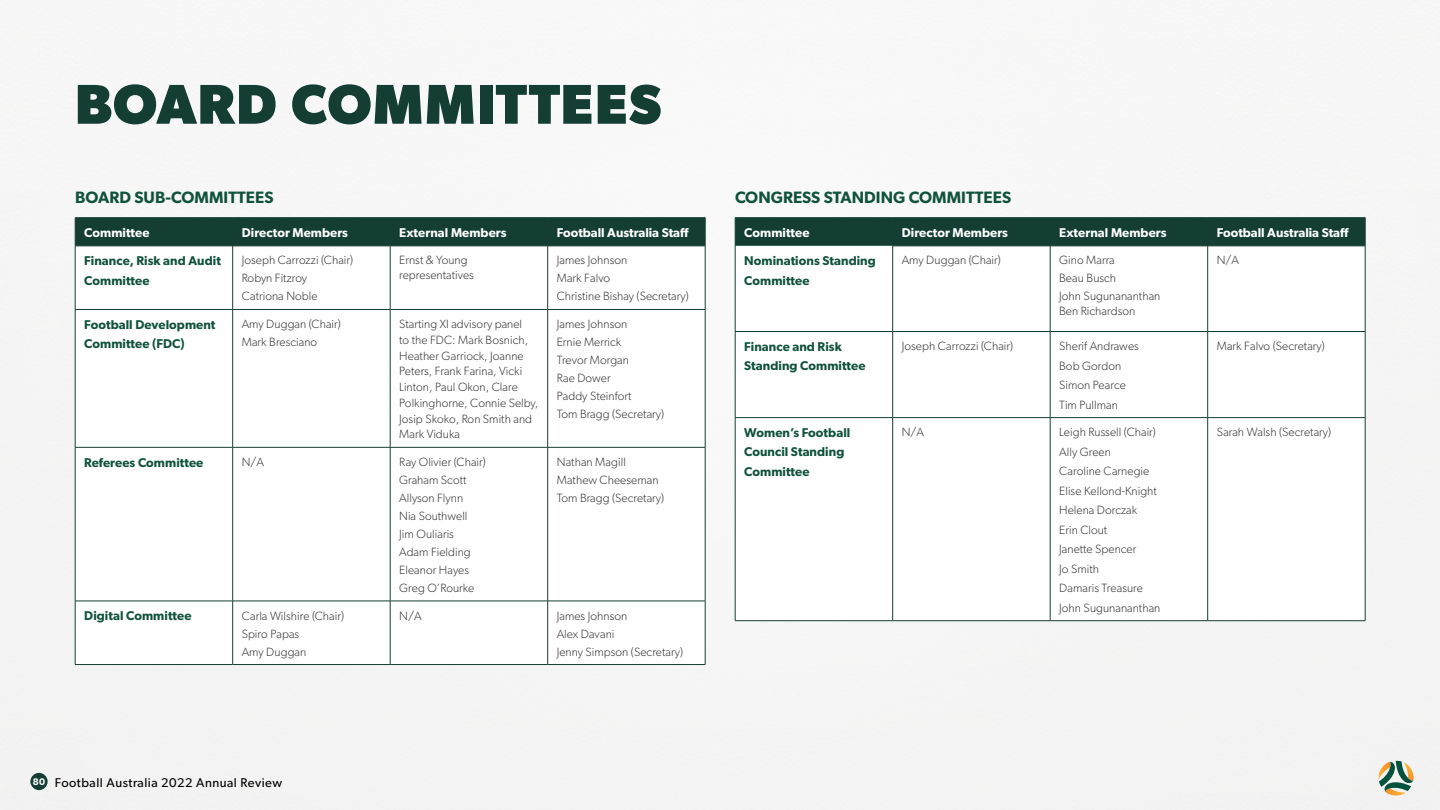
<style>
.page{position:relative;width:1440px;height:810px;background:#fff}
.page>*{position:absolute;margin:0;border:0;box-sizing:border-box;transform-origin:0 0}
.t1{font:700 56.25px "Gibson";letter-spacing:.02em;color:#143e34}
.t2{font:600 16.5px "Gibson";letter-spacing:.005em;color:#10523c}
.t3{font:600 12.75px/19.5px "Gibson";letter-spacing:.005em;color:#10523c}
.t4{font:600 12.75px "Gibson";letter-spacing:.005em;color:#fff}
.t5{font:12.75px "Gibson";letter-spacing:.04em;color:#000}
.t6{font:300 12px/18px "Gibson";letter-spacing:.005em;color:#333}
.s1{font-weight:600;font-size:9.68px;color:#fff}
</style>
<div class="page">
<div style="left:0;top:3px;width:1440px;height:807px;background:#f6f6f6"></div>
<div style="left:30px;top:773px;width:18px;height:17px;background:#143e34;border-radius:50%"></div>
<svg style="left:1378px;top:761px;width:36px;height:35px"></svg>
<svg style="left:76px;top:247px;width:629px;height:417px"></svg>
<hr style="left:75px;top:246px;width:158px;height:1px;background:#143e34">
<hr style="left:75px;top:246px;width:1px;height:63px;background:#143e34">
<hr style="left:232px;top:246px;width:1px;height:63px;background:#143e34">
<hr style="left:75px;top:309px;width:158px;height:1px;background:#143e34">
<hr style="left:75px;top:310px;width:1px;height:137px;background:#143e34">
<hr style="left:232px;top:310px;width:1px;height:137px;background:#143e34">
<hr style="left:75px;top:447px;width:158px;height:1px;background:#143e34">
<hr style="left:75px;top:448px;width:1px;height:153px;background:#143e34">
<hr style="left:232px;top:448px;width:1px;height:153px;background:#143e34">
<hr style="left:75px;top:601px;width:158px;height:1px;background:#143e34">
<hr style="left:75px;top:601px;width:1px;height:63px;background:#143e34">
<hr style="left:232px;top:601px;width:1px;height:63px;background:#143e34">
<hr style="left:75px;top:664px;width:158px;height:1px;background:#143e34">
<div style="left:75px;top:218px;width:631px;height:28px;background:#143e34"></div>
<hr style="left:233px;top:246px;width:157px;height:1px;background:#143e34">
<hr style="left:390px;top:246px;width:158px;height:1px;background:#143e34">
<hr style="left:390px;top:246px;width:1px;height:63px;background:#143e34">
<hr style="left:548px;top:246px;width:157px;height:1px;background:#143e34">
<hr style="left:548px;top:246px;width:1px;height:63px;background:#143e34">
<hr style="left:705px;top:246px;width:1px;height:63px;background:#143e34">
<hr style="left:233px;top:309px;width:157px;height:1px;background:#143e34">
<hr style="left:390px;top:309px;width:158px;height:1px;background:#143e34">
<hr style="left:390px;top:310px;width:1px;height:137px;background:#143e34">
<hr style="left:548px;top:309px;width:157px;height:1px;background:#143e34">
<hr style="left:548px;top:310px;width:1px;height:137px;background:#143e34">
<hr style="left:705px;top:310px;width:1px;height:137px;background:#143e34">
<hr style="left:233px;top:447px;width:157px;height:1px;background:#143e34">
<hr style="left:390px;top:447px;width:158px;height:1px;background:#143e34">
<hr style="left:390px;top:448px;width:1px;height:153px;background:#143e34">
<hr style="left:548px;top:447px;width:157px;height:1px;background:#143e34">
<hr style="left:548px;top:448px;width:1px;height:153px;background:#143e34">
<hr style="left:705px;top:448px;width:1px;height:153px;background:#143e34">
<hr style="left:233px;top:601px;width:157px;height:1px;background:#143e34">
<hr style="left:390px;top:601px;width:158px;height:1px;background:#143e34">
<hr style="left:390px;top:601px;width:1px;height:63px;background:#143e34">
<hr style="left:548px;top:601px;width:157px;height:1px;background:#143e34">
<hr style="left:548px;top:601px;width:1px;height:63px;background:#143e34">
<hr style="left:705px;top:601px;width:1px;height:63px;background:#143e34">
<hr style="left:233px;top:664px;width:157px;height:1px;background:#143e34">
<hr style="left:390px;top:664px;width:158px;height:1px;background:#143e34">
<hr style="left:548px;top:664px;width:157px;height:1px;background:#143e34">
<svg style="left:736px;top:246px;width:629px;height:375px"></svg>
<div style="left:735px;top:218px;width:631px;height:28px;background:#143e34"></div>
<hr style="left:735px;top:246px;width:1px;height:85px;background:#143e34">
<hr style="left:892px;top:246px;width:158px;height:1px;background:#143e34">
<hr style="left:892px;top:246px;width:1px;height:85px;background:#143e34">
<hr style="left:1050px;top:246px;width:158px;height:1px;background:#143e34">
<hr style="left:1050px;top:246px;width:1px;height:85px;background:#143e34">
<hr style="left:1208px;top:246px;width:157px;height:1px;background:#143e34">
<hr style="left:1208px;top:246px;width:1px;height:85px;background:#143e34">
<hr style="left:1365px;top:246px;width:1px;height:85px;background:#143e34">
<hr style="left:735px;top:331px;width:158px;height:1px;background:#143e34">
<hr style="left:735px;top:332px;width:1px;height:85px;background:#143e34">
<hr style="left:893px;top:331px;width:157px;height:1px;background:#143e34">
<hr style="left:892px;top:332px;width:1px;height:85px;background:#143e34">
<hr style="left:1050px;top:331px;width:158px;height:1px;background:#143e34">
<hr style="left:1050px;top:332px;width:1px;height:85px;background:#143e34">
<hr style="left:1208px;top:331px;width:157px;height:1px;background:#143e34">
<hr style="left:1208px;top:332px;width:1px;height:85px;background:#143e34">
<hr style="left:1365px;top:332px;width:1px;height:85px;background:#143e34">
<hr style="left:735px;top:417px;width:158px;height:1px;background:#143e34">
<hr style="left:735px;top:418px;width:1px;height:203px;background:#143e34">
<hr style="left:893px;top:417px;width:157px;height:1px;background:#143e34">
<hr style="left:892px;top:418px;width:1px;height:203px;background:#143e34">
<hr style="left:1050px;top:417px;width:158px;height:1px;background:#143e34">
<hr style="left:1050px;top:418px;width:1px;height:203px;background:#143e34">
<hr style="left:1208px;top:417px;width:157px;height:1px;background:#143e34">
<hr style="left:1208px;top:418px;width:1px;height:203px;background:#143e34">
<hr style="left:1365px;top:418px;width:1px;height:203px;background:#143e34">
<hr style="left:735px;top:621px;width:158px;height:1px;background:#143e34">
<hr style="left:893px;top:621px;width:157px;height:1px;background:#143e34">
<hr style="left:1050px;top:621px;width:158px;height:1px;background:#143e34">
<hr style="left:1208px;top:621px;width:157px;height:1px;background:#143e34">
<h1 class="t1" style="left:75px;top:71px;width:588px">BOARD COMMITTEES</h1>
<h2 class="t2" style="left:75px;top:187px;width:200px">BOARD SUB-COMMITTEES</h2>
<h2 class="t2" style="left:735px;top:187px;width:278px">CONGRESS STANDING COMMITTEES</h2>
<p class="t4" style="left:84px;top:225px;width:67px">Committee</p>
<p class="t4" style="left:242px;top:225px;width:108px">Director Members</p>
<p class="t4" style="left:399px;top:225px;width:109px">External Members</p>
<p class="t4" style="left:557px;top:225px;width:134px">Football Australia Staff</p>
<p class="t3" style="left:84px;top:251px;width:138px">Finance, Risk and Audit<br>Committee</p>
<p class="t6" style="left:242px;top:251px;width:113px">Joseph Carrozzi (Chair)<br>Robyn Fitzroy<br>Catriona Noble</p>
<p class="t6" style="left:399px;top:253px;width:76px;line-height:14.2px">Ernst &amp; Young representatives</p>
<p class="t6" style="left:557px;top:251px;width:134px">James Johnson<br>Mark Falvo<br>Christine Bishay (Secretary)</p>
<p class="t3" style="left:84px;top:314px;width:133px">Football Development<br>Committee (FDC)</p>
<p class="t6" style="left:242px;top:315px;width:101px">Amy Duggan (Chair)<br>Mark Bresciano</p>
<p class="t6" style="left:399px;top:316px;width:141px;line-height:15.8px">Starting XI advisory panel<br>to the FDC: Mark Bosnich,<br>Heather Garriock, Joanne<br>Peters, Frank Farina, Vicki<br>Linton, Paul Okon, Clare<br>Polkinghorne, Connie Selby,<br>Josip Skoko, Ron Smith and<br>Mark Viduka</p>
<p class="t6" style="left:557px;top:315px;width:109px">James Johnson<br>Ernie Merrick<br>Trevor Morgan<br>Rae Dower<br>Paddy Steinfort<br>Tom Bragg (Secretary)</p>
<p class="t3" style="left:84px;top:452px;width:121px">Referees Committee</p>
<p class="t6" style="left:242px;top:453px;width:24px">N/A</p>
<p class="t6" style="left:399px;top:453px;width:88px">Ray Olivier (Chair)<br>Graham Scott<br>Allyson Flynn<br>Nia Southwell<br>Jim Ouliaris<br>Adam Fielding<br>Eleanor Hayes<br>Greg O’Rourke</p>
<p class="t6" style="left:557px;top:453px;width:109px">Nathan Magill<br>Mathew Cheeseman<br>Tom Bragg (Secretary)</p>
<p class="t3" style="left:84px;top:606px;width:109px">Digital Committee</p>
<p class="t6" style="left:242px;top:606px;width:104px">Carla Wilshire (Chair)<br>Spiro Papas<br>Amy Duggan</p>
<p class="t6" style="left:399px;top:606px;width:24px">N/A</p>
<p class="t6" style="left:557px;top:606px;width:128px">James Johnson<br>Alex Davani<br>Jenny Simpson (Secretary)</p>
<p class="t4" style="left:744px;top:225px;width:67px">Committee</p>
<p class="t4" style="left:902px;top:225px;width:108px">Director Members</p>
<p class="t4" style="left:1059px;top:225px;width:109px">External Members</p>
<p class="t4" style="left:1217px;top:225px;width:134px">Football Australia Staff</p>
<p class="t3" style="left:744px;top:251px;width:133px">Nominations Standing<br>Committee</p>
<p class="t6" style="left:902px;top:251px;width:101px">Amy Duggan (Chair)</p>
<p class="t6" style="left:1059px;top:251px;width:103px">Gino Marra<br>Beau Busch<br>John Sugunananthan</p>
<p class="t6" style="left:1059px;top:301px;width:78px">Ben Richardson</p>
<p class="t6" style="left:1217px;top:251px;width:24px">N/A</p>
<p class="t3" style="left:744px;top:336px;width:123px">Finance and Risk<br>Standing Committee</p>
<p class="t6" style="left:902px;top:337px;width:113px">Joseph Carrozzi (Chair)</p>
<p class="t6" style="left:1059px;top:336px;width:81px;line-height:19.5px">Sherif Andrawes<br>Bob Gordon<br>Simon Pearce<br>Tim Pullman</p>
<p class="t6" style="left:1217px;top:337px;width:110px">Mark Falvo (Secretary)</p>
<p class="t3" style="left:744px;top:422px;width:108px">Women’s Football<br>Council Standing<br>Committee</p>
<p class="t6" style="left:902px;top:423px;width:24px">N/A</p>
<p class="t6" style="left:1059px;top:422px;width:103px;line-height:19.5px">Leigh Russell (Chair)<br>Ally Green<br>Caroline Carnegie<br>Elise Kellond-Knight<br>Helena Dorczak<br>Erin Clout<br>Janette Spencer<br>Jo Smith<br>Damaris Treasure<br>John Sugunananthan</p>
<p class="t6" style="left:1217px;top:423px;width:116px">Sarah Walsh (Secretary)</p>
<p class="t5" style="left:33px;top:775px;width:251px"><span class="s1">80</span> Football Australia 2022 Annual Review</p>
</div>
